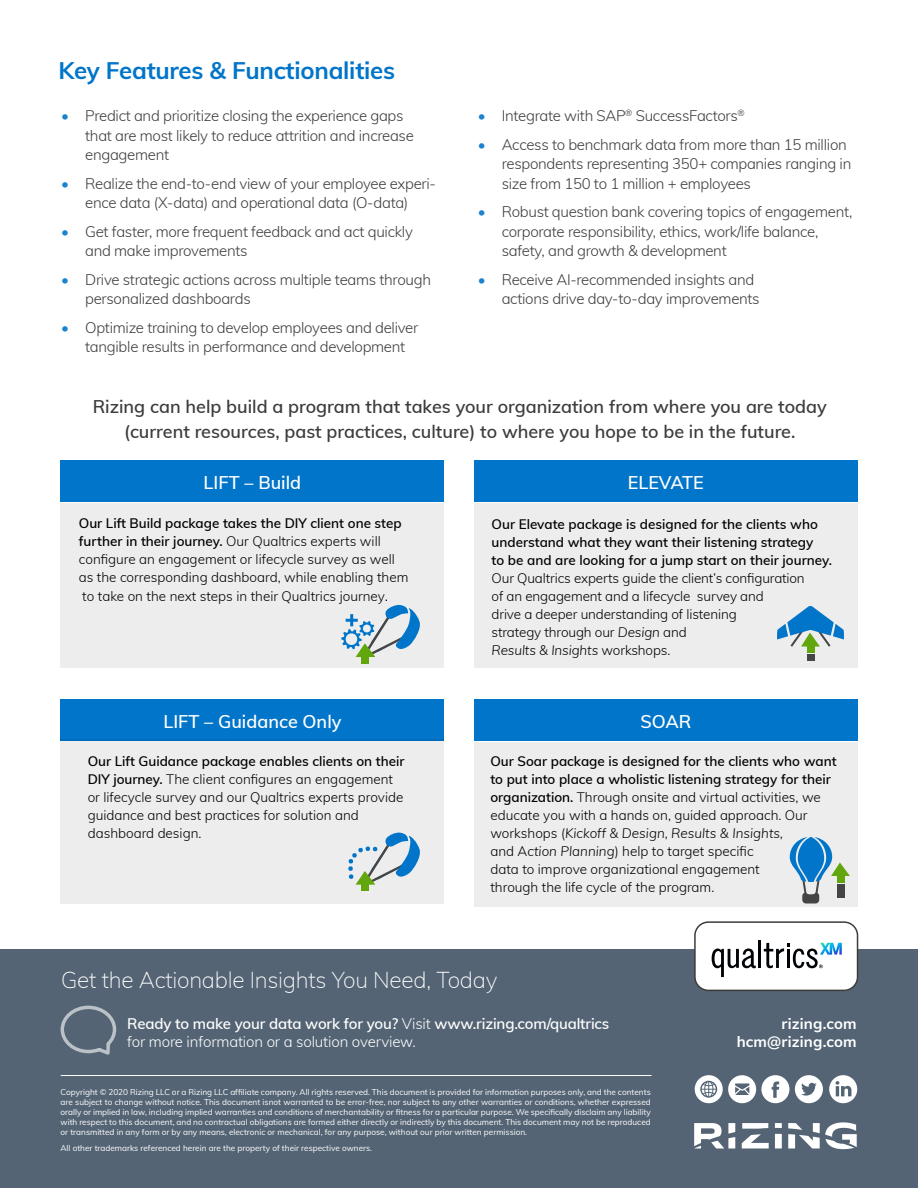
<style>
.page{position:relative;width:918px;height:1188px;background:#fff}
.page>*{position:absolute;margin:0;border:0;box-sizing:border-box;transform-origin:0 0}
.t1{font:700 24px "Muli";letter-spacing:-.01em;color:#0075c9}
.t2{font:200 22.5px "Muli";letter-spacing:-.01em;color:#fff}
.t3{font:600 18px/25.5px "Muli";color:#3c3c3b;text-align:center}
.t4{font:600 18px "Muli";color:#fff}
.t5{font:300 15px/19.5px "Muli";letter-spacing:-.02em;color:#3c3c3b}
.t6{font:600 15px/18px "Muli";letter-spacing:-.01em;color:#fff}
.t7{font:700 15px/18px "Muli";letter-spacing:.01em;color:#fff;text-align:right}
.t8{font:300 13.5px/18px "Muli";color:#000}
.t9{font:600 13.5px/18px "Muli";color:#000}
.t10{font:8.25px/9.9px "Muli";color:#fff;text-align:justify}
.s1{color:#1a83ce}
.s2{font-weight:600}
.s3{font-size:15px}
.s4{font-style:italic}
.s5{font-weight:300}
</style>
<div class="page">
<div style="left:0;top:949px;width:918px;height:239px;background:#546474"></div>
<div style="left:695px;top:922px;width:163px;height:68px;background:#fff;border-radius:14px"></div>
<div style="left:694px;top:921px;width:164px;height:70px;border:2px solid #3c3c3b;border-radius:14px"></div>
<div style="left:474px;top:503px;width:384px;height:165px;background:#ededee"></div>
<div style="left:474px;top:742px;width:384px;height:165px;background:#ededee"></div>
<div style="left:61px;top:739px;width:383px;height:164px;background:#ededee"></div>
<div style="left:61px;top:503px;width:383px;height:165px;background:#ededee"></div>
<hr style="left:61px;top:1075px;width:591px;height:1px;background:#fff">
<svg style="left:829px;top:1075px;width:28px;height:28px"></svg>
<svg style="left:795px;top:1075px;width:28px;height:28px"></svg>
<svg style="left:695px;top:1075px;width:94px;height:28px"></svg>
<svg style="left:60px;top:1005px;width:57px;height:50px"></svg>
<svg style="left:775px;top:1134px;width:7px;height:14px"></svg>
<svg style="left:742px;top:1123px;width:27px;height:25px"></svg>
<svg style="left:775px;top:1123px;width:7px;height:5px"></svg>
<svg style="left:788px;top:1122px;width:69px;height:27px"></svg>
<svg style="left:694px;top:1123px;width:41px;height:25px"></svg>
<svg style="left:712px;top:949px;width:44px;height:28px"></svg>
<hr style="left:758px;top:940px;width:3px;height:28px;background:#000406">
<svg style="left:764px;top:943px;width:78px;height:25px"></svg>
<div style="left:474px;top:700px;width:384px;height:41px;background:#0075c9"></div>
<div style="left:61px;top:700px;width:383px;height:41px;background:#0075c9"></div>
<div style="left:61px;top:461px;width:383px;height:41px;background:#0075c9"></div>
<div style="left:474px;top:461px;width:384px;height:41px;background:#0075c9"></div>
<svg style="left:790px;top:837px;width:60px;height:67px"></svg>
<div style="left:807px;top:643px;width:7px;height:10px;background:#61a60d"></div>
<div style="left:807px;top:655px;width:7px;height:6px;background:#454545"></div>
<svg style="left:777px;top:606px;width:67px;height:41px"></svg>
<div style="left:362px;top:656px;width:7px;height:8px;background:#61a60d"></div>
<div style="left:362px;top:883px;width:7px;height:8px;background:#61a60d"></div>
<svg style="left:348px;top:832px;width:72px;height:53px"></svg>
<svg style="left:341px;top:605px;width:79px;height:52px"></svg>
<h1 class="t1" style="left:58px;top:53px;width:338px">Key Features &amp; Functionalities</h1>
<p class="t5" style="left:85px;top:105px;width:330px;text-indent:-24px"><span class="s1">•</span> Predict and prioritize closing the experience gaps that are most likely to reduce attrition and increase engagement</p>
<p class="t5" style="left:61px;top:173px;width:376px;text-align:center"><span class="s1">•</span> Realize the end-to-end view of your employee experi&shy;ence data (X-data) and operational data (O-data)</p>
<p class="t5" style="left:85px;top:221px;width:329px;text-indent:-24px"><span class="s1">•</span> Get faster, more frequent feedback and act quickly and make improvements</p>
<p class="t5" style="left:85px;top:269px;width:347px;text-indent:-24px"><span class="s1">•</span> Drive strategic actions across multiple teams through personalized dashboards</p>
<p class="t5" style="left:85px;top:317px;width:335px;text-indent:-24px"><span class="s1">•</span> Optimize training to develop employees and deliver tangible results in performance and development</p>
<p class="t5" style="left:478px;top:105px;width:269px"><span class="s1">•</span> Integrate with SAP<sup>®</sup> SuccessFactors<sup>®</sup></p>
<p class="t5" style="left:502px;top:134px;width:351px;text-indent:-24px"><span class="s1">•</span> Access to benchmark data from more than 15 million respondents representing 350+ companies ranging in size from 150 to 1 million + employees</p>
<p class="t5" style="left:502px;top:201px;width:352px;text-indent:-24px"><span class="s1">•</span> Robust question bank covering topics of engagement, corporate responsibility, ethics, work/life balance, safety, and growth &amp; development</p>
<p class="t5" style="left:502px;top:269px;width:259px;text-indent:-24px"><span class="s1">•</span> Receive AI-recommended insights and actions drive day-to-day improvements</p>
<h3 class="t3" style="left:93px;top:392px;width:735px">Rizing can help build a program that takes your organization from where you are today (current resources, past practices, culture) to where you hope to be in the future.</h3>
<h3 class="t4" style="left:204px;top:469px;width:99px">LIFT – Build</h3>
<h3 class="t4" style="left:628px;top:469px;width:78px">ELEVATE</h3>
<p class="t8" style="left:79px;top:513px;width:331px"><span class="s2">Our Lift Build package takes the DIY client one step further in their journey.</span> Our Qualtrics experts will configure an engagement or lifecycle survey as well as the corresponding dashboard, while enabling them</p>
<p class="t8" style="left:82px;top:587px;width:308px">to take on the next steps in their Qualtrics journey<span class="s3">.</span></p>
<h3 class="t4" style="left:163px;top:708px;width:180px">LIFT – Guidance Only</h3>
<p class="t8" style="left:88px;top:752px;width:318px"><span class="s2">Our Lift Guidance package enables clients on their DIY journey.</span> The client configures an engagement or lifecycle survey and our Qualtrics experts provide guidance and best practices for solution and dashboard design.</p>
<p class="t9" style="left:492px;top:514px;width:342px">Our Elevate package is designed for the clients who understand what they want their listening strategy<br>to be and are looking for a jump start on their journey.</p>
<p class="t8" style="left:492px;top:568px;width:315px">Our Qualtrics experts guide the client’s configuration of an engagement and a lifecycle survey and<br>drive a deeper understanding of listening<br>strategy through our <span class="s4">Design</span> and<br><span class="s4">Results &amp; Insights</span> workshops.</p>
<h3 class="t4" style="left:640px;top:708px;width:52px">SOAR</h3>
<p class="t8" style="left:490px;top:752px;width:348px"><span class="s2">Our Soar package is designed for the clients who want to put into place a wholistic listening strategy for their organization.</span> Through onsite and virtual activities, we educate you with a hands on, guided approach. Our workshops (<span class="s4">Kickoff &amp; Design</span>, <span class="s4">Results &amp; Insights,<br></span>and A<span class="s4">ction Planning</span>) help to target specific<br>data to improve organizational engagement<br>through the life cycle of the program.</p>
<h2 class="t2" style="left:61px;top:963px;width:438px">Get the Actionable Insights You Need, Today</h2>
<p class="t6" style="left:127px;top:1014px;width:484px">Ready to make your data work for you? <span class="s5">Visit</span> www.rizing.com/qualtrics <span class="s5">for more information or a solution overview.</span></p>
<p class="t10" style="left:61px;top:1087px;width:592px">Copyright © 2020 Rizing LLC or a Rizing LLC affiliate company. All rights reserved. This document is provided for information purposes only, and the contents are subject to change without notice. This document isnot warranted to be error-free, nor subject to any other warranties or conditions, whether expressed orally or implied in law, including implied warranties and conditions of merchantability or fitness for a particular purpose. We specifically disclaim any liability with respect to this document, and no contractual obligations are formed either directly or indirectly by this document. This document may not be reproduced or transmitted in any form or by any means, electronic or mechanical, for any purpose, without our prior written permission.</p>
<p class="t10" style="left:61px;top:1143px;width:313px">All other trademarks referenced herein are the property of their respective owners.</p>
<p class="t7" style="left:737px;top:1013px;width:122px">rizing.com hcm@rizing.com</p>
</div>
